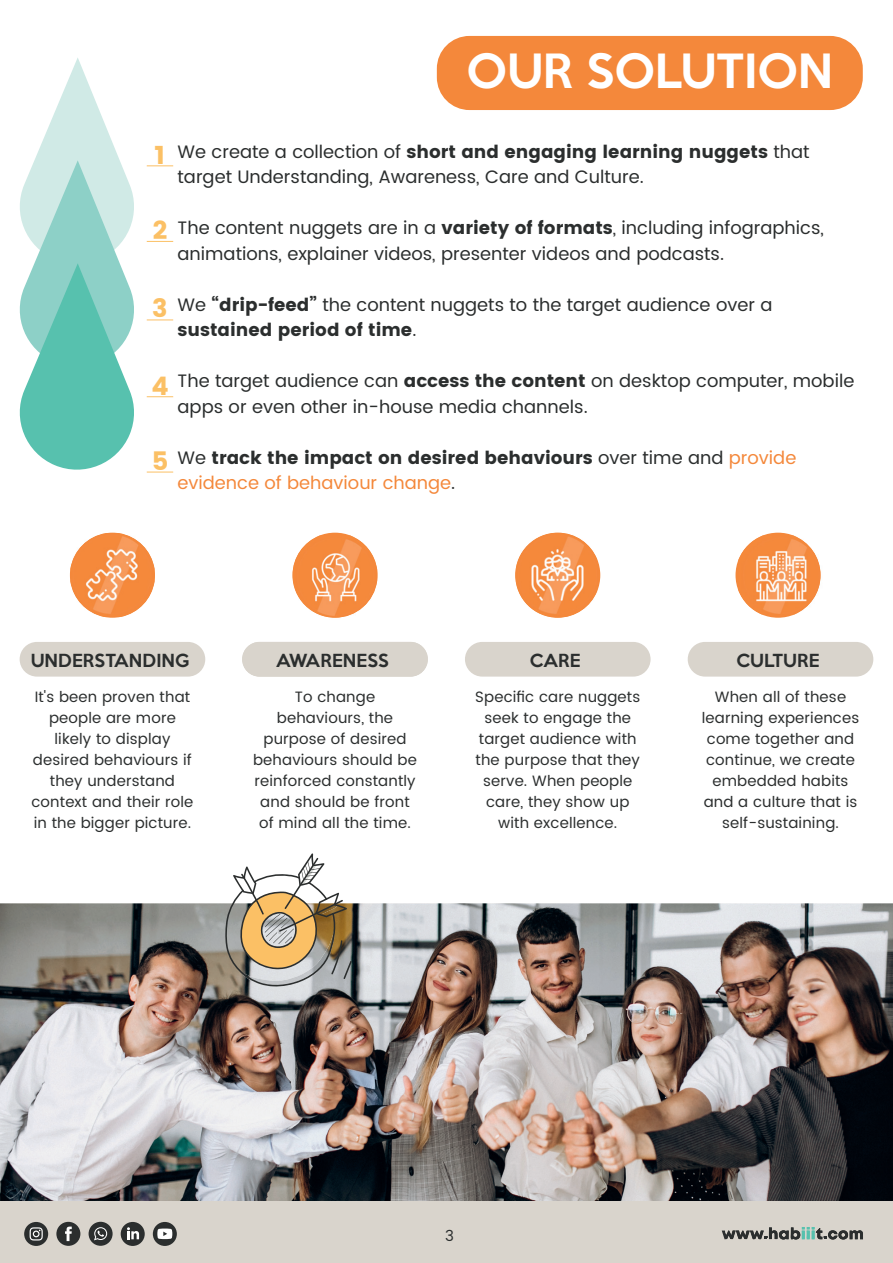
<style>
.page{position:relative;width:893px;height:1263px;background:#fff}
.page>*{position:absolute;margin:0;border:0;box-sizing:border-box;transform-origin:0 0}
.t1{font:500 43.05px "Keep Calm";color:#fff}
.t2{font:25.5px "Poppins";color:#fbc065}
.t3{font:18px/25.5px "Poppins";color:#2b2e2e}
.t4{font:18px/25.5px "Poppins";color:#2b2e2e}
.t5{font:500 16.5px "Keep Calm";letter-spacing:.01em;color:#2b2e2e}
.t6{font:15px/21px "Poppins";letter-spacing:.01em;color:#2b2e2e;text-align:center}
.s1{font-style:inherit}
.s2{color:#f4883b}
</style>
<div class="page">
<img style="left:0;top:903px;width:893px;height:298px">
<div style="left:0;top:1201px;width:893px;height:62px;background:#d9d4cc"></div>
<div style="left:437px;top:36px;width:426px;height:74px;background:#f4883b;border-radius:33px"></div>
<div style="left:20px;top:642px;width:185px;height:35px;background:#d9d4cc;border-radius:17px"></div>
<svg style="left:735px;top:533px;width:86px;height:85px"></svg>
<div style="left:688px;top:642px;width:185px;height:35px;background:#d9d4cc;border-radius:17px"></div>
<div style="left:465px;top:642px;width:186px;height:35px;background:#d9d4cc;border-radius:17px"></div>
<img style="left:515px;top:533px;width:82px;height:85px">
<div style="left:242px;top:642px;width:186px;height:35px;background:#d9d4cc;border-radius:17px"></div>
<img style="left:738px;top:535px;width:83px;height:79px">
<img style="left:70px;top:533px;width:84px;height:84px">
<img style="left:292px;top:535px;width:85px;height:83px">
<svg style="left:147px;top:165px;width:26px;height:1px"></svg>
<svg style="left:147px;top:241px;width:26px;height:1px"></svg>
<svg style="left:147px;top:320px;width:26px;height:1px"></svg>
<svg style="left:147px;top:396px;width:26px;height:1px"></svg>
<svg style="left:147px;top:472px;width:26px;height:1px"></svg>
<svg style="left:19px;top:58px;width:115px;height:412px"></svg>
<div style="left:24px;top:1222px;width:24px;height:24px;background:#2b2e2e;border-radius:50%"></div>
<svg style="left:30px;top:1227px;width:13px;height:13px"></svg>
<div style="left:56px;top:1222px;width:24px;height:24px;background:#2b2e2e;border-radius:50%"></div>
<svg style="left:65px;top:1226px;width:7px;height:15px"></svg>
<div style="left:89px;top:1222px;width:24px;height:24px;background:#2b2e2e;border-radius:50%"></div>
<svg style="left:94px;top:1227px;width:13px;height:13px"></svg>
<div style="left:121px;top:1222px;width:24px;height:24px;background:#2b2e2e;border-radius:50%"></div>
<svg style="left:127px;top:1227px;width:12px;height:12px"></svg>
<div style="left:153px;top:1222px;width:24px;height:24px;background:#2b2e2e;border-radius:50%"></div>
<svg style="left:157px;top:1228px;width:15px;height:11px"></svg>
<svg style="left:225px;top:853px;width:127px;height:137px"></svg>
<svg style="left:722px;top:1227px;width:141px;height:13px"></svg>
<h1 class="t1" style="left:467px;top:33px;width:368px">OUR SOLUTION</h1>
<h2 class="t2" style="left:155px;top:140px;width:12px">1</h2>
<h2 class="t2" style="left:153px;top:215px;width:16px">2</h2>
<h2 class="t2" style="left:152px;top:293px;width:17px">3</h2>
<h2 class="t2" style="left:151px;top:371px;width:19px">4</h2>
<h2 class="t2" style="left:152px;top:446px;width:18px">5</h2>
<p class="t3" style="left:178px;top:139px;width:633px">We create a collection of <span class="s1">short and engaging learning nuggets</span> that target Understanding, Awareness, Care and Culture.</p>
<p class="t3" style="left:178px;top:216px;width:648px">The content nuggets are in a <span class="s1">variety of formats</span>, including infographics, animations, explainer videos, presenter videos and podcasts.</p>
<p class="t3" style="left:178px;top:292px;width:596px">We <span class="s1">“drip-feed”</span> the content nuggets to the target audience over a <span class="s1">sustained period of time</span>.</p>
<p class="t3" style="left:178px;top:369px;width:678px">The target audience can <span class="s1">access the content</span> on desktop computer, mobile apps or even other in-house media channels.</p>
<p class="t4" style="left:178px;top:445px;width:620px"><span class="s1">We</span> track the impact on desired behaviours <span class="s1">over time and</span> <span class="s2">provide evidence of behaviour change</span><span class="s1">.</span></p>
<p class="t5" style="left:31px;top:646px;width:160px">UNDERSTANDING</p>
<p class="t6" style="left:32px;top:687px;width:163px">It's been proven that people are more likely to display desired behaviours if they understand context and their role in the bigger picture.</p>
<p class="t6" style="left:253px;top:687px;width:165px">To change behaviours, the purpose of desired behaviours should be reinforced constantly and should be front of mind all the time.</p>
<p class="t5" style="left:276px;top:646px;width:114px">AWARENESS</p>
<p class="t5" style="left:530px;top:646px;width:52px">CARE</p>
<p class="t6" style="left:475px;top:687px;width:167px">Specific care nuggets seek to engage the target audience with the purpose that they serve. When people care, they show up with excellence.</p>
<p class="t5" style="left:737px;top:646px;width:84px">CULTURE</p>
<p class="t6" style="left:702px;top:687px;width:159px">When all of these learning experiences come together and continue, we create embedded habits and a culture that is self-sustaining.</p>
<p class="t6" style="left:445px;top:1226px;width:10px">3</p>
</div>
